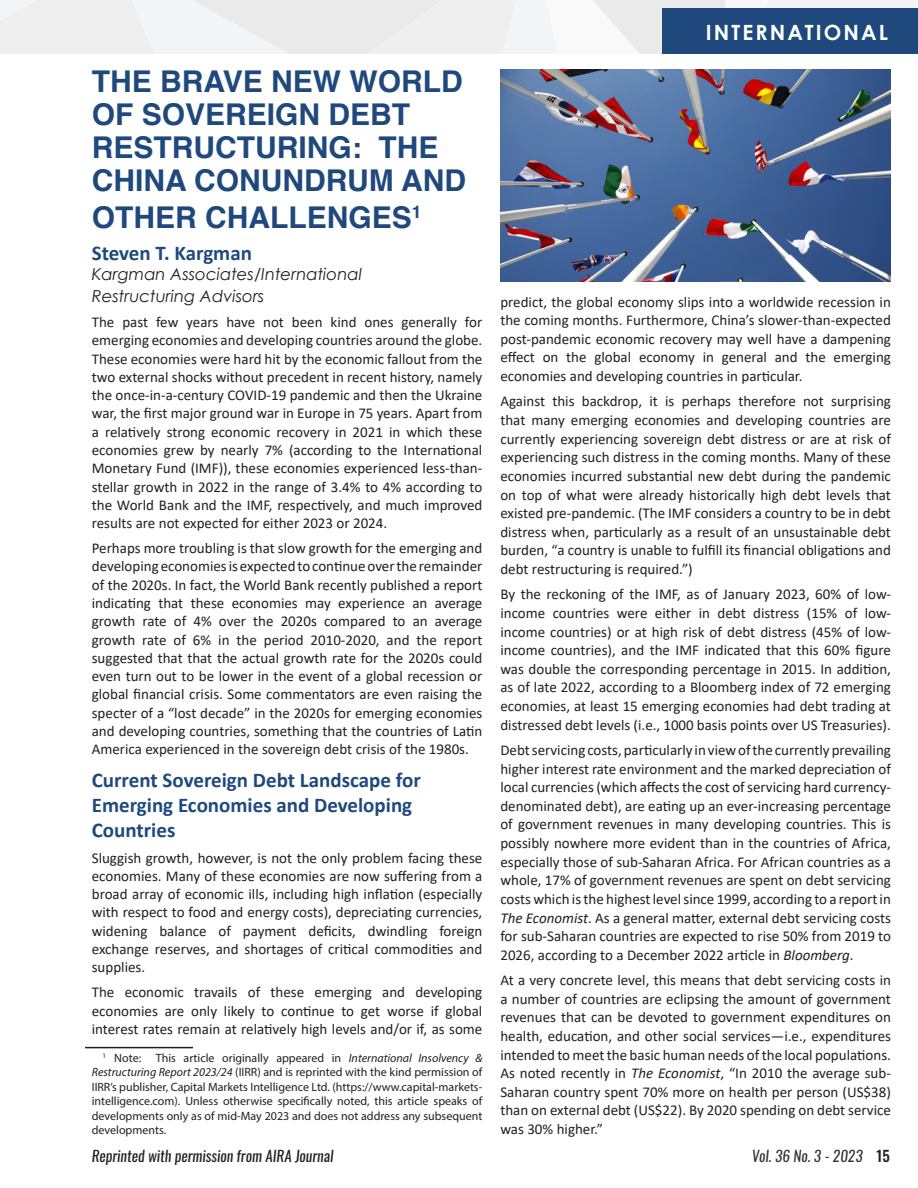
<style>
.page{position:relative;width:918px;height:1188px;background:#fff}
.page>*{position:absolute;margin:0;border:0;box-sizing:border-box;transform-origin:0 0}
.t1{font:700 30px/33.3px "Helvetica";color:#1f497d}
.t2{font:700 21px/25.5px "Calibri";color:#1f497d}
.Article_-_Body{font:700 21px "Century Gothic";letter-spacing:.1em;color:#fff}
.t3{font:italic 16.5px/21.9px "Century Gothic";color:#231f20}
.t4{font:15px/18.6px "Calibri";color:#231f20;text-align:justify}
.t5{font:italic 15px "Oswald";color:#231f20}
.t6{font:italic 15px "Oswald";color:#333}
.Footnote_Text{font:12px/14.4px "Myriad Pro";color:#231f20;text-align:justify}
.s1{font-style:italic}
.s2{font-weight:500;font-style:normal;color:#231f20}
</style>
<div class="page">
<svg style="left:0;top:0;width:918px;height:54px"></svg>
<div style="left:662px;top:9px;width:256px;height:45px;background:#1f497d"></div>
<hr style="left:85px;top:1047px;width:108px;height:1px;background:#231f20">
<img style="left:500px;top:69px;width:391px;height:213px">
<p class="t1" style="left:92px;top:65px;width:376px">THE BRAVE NEW WORLD<br>OF SOVEREIGN DEBT<br>RESTRUCTURING: THE<br>CHINA CONUNDRUM AND</p>
<p class="t1" style="left:92px;top:201px;width:331px">OTHER CHALLENGES<sup>1</sup></p>
<p class="t2" style="left:92px;top:240px;width:162px">Steven T. Kargman</p>
<p class="t3" style="left:92px;top:263px;width:272px">Kargman Associates/International<br>Restructuring Advisors</p>
<p class="t4" style="left:92px;top:312px;width:392px">The past few years have not been kind ones generally for emerging economies and developing countries around the globe.<br>These economies were hard hit by the economic fallout from the two external shocks without precedent in recent history, namely the once-in-a-century COVID-19 pandemic and then the Ukraine war, the first major ground war in Europe in 75 years. Apart from a relatively strong economic recovery in 2021 in which these economies grew by nearly 7% (according to the International Monetary Fund (IMF)), these economies experienced less-than&shy;stellar growth in 2022 in the range of 3.4% to 4% according to the World Bank and the IMF, respectively, and much improved results are not expected for either 2023 or 2024.</p>
<p class="t4" style="left:92px;top:539px;width:392px">Perhaps more troubling is that slow growth for the emerging and developing economies is expected to continue over the remainder of the 2020s. In fact, the World Bank recently published a report indicating that these economies may experience an average growth rate of 4% over the 2020s compared to an average growth rate of 6% in the period 2010-2020, and the report suggested that that the actual growth rate for the 2020s could even turn out to be lower in the event of a global recession or global financial crisis. Some commentators are even raising the specter of a “lost decade” in the 2020s for emerging economies and developing countries, something that the countries of Latin America experienced in the sovereign debt crisis of the 1980s.</p>
<p class="t2" style="left:92px;top:767px;width:331px">Current Sovereign Debt Landscape for<br>Emerging Economies and Developing<br>Countries</p>
<p class="t4" style="left:92px;top:848px;width:392px">Sluggish growth, however, is not the only problem facing these economies. Many of these economies are now suffering from a broad array of economic ills, including high inflation (especially with respect to food and energy costs), depreciating currencies, widening balance of payment deficits, dwindling foreign exchange reserves, and shortages of critical commodities and supplies.</p>
<p class="t4" style="left:92px;top:983px;width:392px">The economic travails of these emerging and developing economies are only likely to continue to get worse if global interest rates remain at relatively high levels and/or if, as some</p>
<p class="Footnote_Text" style="left:92px;top:1051px;width:392px;text-indent:11px"><sup>1</sup> Note: This article originally appeared in <span class="s1">International Insolvency &amp; Restructuring Report 2023/24</span> (IIRR) and is reprinted with the kind permission of IIRR’s publisher, Capital Markets Intelligence Ltd. (https://www.capital-markets&shy;intelligence.com). Unless otherwise specifically noted, this article speaks of developments only as of mid-May 2023 and does not address any subsequent developments.</p>
<p class="Article_-_Body" style="left:706px;top:16px;width:184px">INTERNATIONAL</p>
<p class="t4" style="left:500px;top:292px;width:392px">predict, the global economy slips into a worldwide recession in the coming months. Furthermore, China’s slower-than-expected post-pandemic economic recovery may well have a dampening effect on the global economy in general and the emerging economies and developing countries in particular.</p>
<p class="t4" style="left:500px;top:392px;width:392px">Against this backdrop, it is perhaps therefore not surprising that many emerging economies and developing countries are currently experiencing sovereign debt distress or are at risk of experiencing such distress in the coming months. Many of these economies incurred substantial new debt during the pandemic on top of what were already historically high debt levels that existed pre-pandemic. (The IMF considers a country to be in debt distress when, particularly as a result of an unsustainable debt burden, “a country is unable to fulfill its financial obligations and debt restructuring is required.”)</p>
<p class="t4" style="left:500px;top:585px;width:392px">By the reckoning of the IMF, as of January 2023, 60% of low&shy;income countries were either in debt distress (15% of low&shy;income countries) or at high risk of debt distress (45% of low&shy;income countries), and the IMF indicated that this 60% figure was double the corresponding percentage in 2015. In addition, as of late 2022, according to a Bloomberg index of 72 emerging economies, at least 15 emerging economies had debt trading at distressed debt levels (i.e., 1000 basis points over US Treasuries).</p>
<p class="t4" style="left:500px;top:740px;width:392px">Debt servicing costs, particularly in view of the currently prevailing higher interest rate environment and the marked depreciation of local currencies (which affects the cost of servicing hard currency&shy;denominated debt), are eating up an ever-increasing percentage of government revenues in many developing countries. This is possibly nowhere more evident than in the countries of Africa, especially those of sub-Saharan Africa. For African countries as a whole, 17% of government revenues are spent on debt servicing costs which is the highest level since 1999, according to a report in <span class="s1">The Economist</span>. As a general matter, external debt servicing costs for sub-Saharan countries are expected to rise 50% from 2019 to 2026, according to a December 2022 article in <span class="s1">Bloomberg</span>.</p>
<p class="t4" style="left:500px;top:970px;width:392px">At a very concrete level, this means that debt servicing costs in a number of countries are eclipsing the amount of government revenues that can be devoted to government expenditures on health, education, and other social services—i.e., expenditures intended to meet the basic human needs of the local populations.<br>As noted recently in <span class="s1">The Economist</span>, “In 2010 the average sub-Saharan country spent 70% more on health per person (US$38) than on external debt (US$22). By 2020 spending on debt service was 30% higher.”</p>
<p class="t5" style="left:92px;top:1146px;width:243px">Reprinted with permission from AIRA Journal</p>
<p class="t6" style="left:752px;top:1146px;width:140px">Vol. 36 No. 3 - 2023 <span class="s2">15</span></p>
</div>
